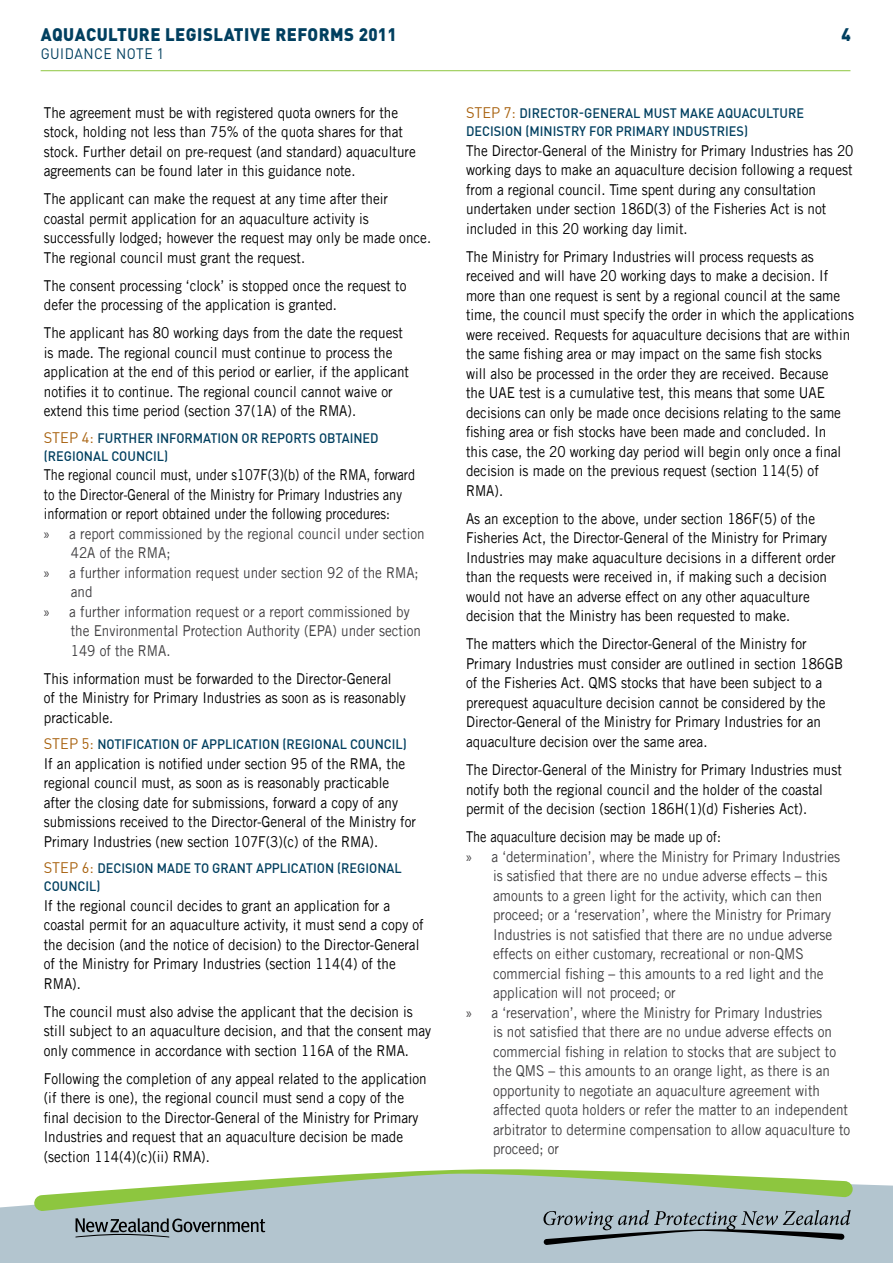
<style>
.page{position:relative;width:893px;height:1263px;background:#fff}
.page>*{position:absolute;margin:0;border:0;box-sizing:border-box;transform-origin:0 0}
._1_big_heading{font:900 18px "DINOT";letter-spacing:.03em;color:#003f5f;scale:.93 1}
._3_body_copy{font:15px/19.5px "Trade Gothic LT Std";color:#000;scale:.9 1}
.t1{font:15px/19.5px "Trade Gothic LT Std";color:#414042;scale:.9 1}
._3_body_copy_b4_bull{font:15px/19.5px "Trade Gothic LT Std";color:#000;scale:.85 1}
._1_big_heading-2{font:15px "DINOT";letter-spacing:.035em;color:#003f5f;scale:.93 1}
._4_Table_Heading{font:500 13.5px/18px "DIN";color:#003f5f;scale:.94 1}
.s1{font-weight:400;font-size:15px;color:#a7600c}
.s2{font-family:"Myriad Pro"}
</style>
<div class="page">
<hr style="left:41px;top:70px;width:809px;height:1px;background:#8dc63f">
<div style="left:0;top:1184px;width:893px;height:79px;background:#b3c5cf"></div>
<svg style="left:34px;top:1169px;width:819px;height:76px;background:#adc1b7"></svg>
<p class="_1_big_heading" style="left:41px;top:23px;width:384px">AQUACULTURE LEGISLATIVE REFORMS 2011</p>
<p class="_1_big_heading" style="left:841px;top:23px;width:12px">4</p>
<p class="_1_big_heading-2" style="left:41px;top:45px;width:134px">GUIDANCE NOTE 1</p>
<p class="_3_body_copy" style="left:44px;top:102px;width:415px">The agreement must be with registered quota owners for the stock, holding not less than 75% of the quota shares for that stock. Further detail on pre-request (and standard) aquaculture agreements can be found later in this guidance note.</p>
<p class="_3_body_copy" style="left:44px;top:189px;width:432px">The applicant can make the request at any time after their coastal permit application for an aquaculture activity is successfully lodged; however the request may only be made once.<br>The regional council must grant the request.</p>
<p class="_3_body_copy" style="left:44px;top:275px;width:404px">The consent processing ‘clock’ is stopped once the request to defer the processing of the application is granted.</p>
<p class="_3_body_copy" style="left:44px;top:323px;width:407px">The applicant has 80 working days from the date the request is made. The regional council must continue to process the application at the end of this period or earlier, if the applicant notifies it to continue. The regional council cannot waive or extend this time period (section 37(1A) of the RMA).</p>
<p class="_4_Table_Heading" style="left:44px;top:429px;width:358px"><span class="s1">STEP 4:</span> FURTHER INFORMATION OR REPORTS OBTAINED (REGIONAL COUNCIL)</p>
<p class="_3_body_copy_b4_bull" style="left:44px;top:465px;width:439px">The regional council must, under s107F(3)(b) of the RMA, forward to the Director-General of the Ministry for Primary Industries any information or report obtained under the following procedures:</p>
<p class="t1" style="left:71px;top:524px;width:395px;text-indent:-27px"><span class="s2">»</span> a report commissioned by the regional council under section<br>42A of the RMA;</p>
<p class="t1" style="left:71px;top:563px;width:388px;text-indent:-27px"><span class="s2">»</span> a further information request under section 92 of the RMA; and</p>
<p class="t1" style="left:71px;top:602px;width:391px;text-indent:-27px"><span class="s2">»</span> a further information request or a report commissioned by the Environmental Protection Authority (EPA) under section<br>149 of the RMA.</p>
<p class="_3_body_copy" style="left:44px;top:669px;width:404px">This information must be forwarded to the Director-General of the Ministry for Primary Industries as soon as is reasonably practicable.</p>
<p class="_4_Table_Heading" style="left:44px;top:735px;width:388px"><span class="s1">STEP 5:</span> NOTIFICATION OF APPLICATION (REGIONAL COUNCIL)</p>
<p class="_3_body_copy" style="left:44px;top:754px;width:415px">If an application is notified under section 95 of the RMA, the regional council must, as soon as is reasonably practicable after the closing date for submissions, forward a copy of any submissions received to the Director-General of the Ministry for Primary Industries (new section 107F(3)(c) of the RMA).</p>
<p class="_4_Table_Heading" style="left:44px;top:859px;width:382px"><span class="s1">STEP 6:</span> DECISION MADE TO GRANT APPLICATION (REGIONAL<br>COUNCIL)</p>
<p class="_3_body_copy" style="left:44px;top:896px;width:424px">If the regional council decides to grant an application for a coastal permit for an aquaculture activity, it must send a copy of the decision (and the notice of decision) to the Director-General of the Ministry for Primary Industries (section 114(4) of the RMA).</p>
<p class="_3_body_copy" style="left:44px;top:1002px;width:432px">The council must also advise the applicant that the decision is still subject to an aquaculture decision, and that the consent may only commence in accordance with section 116A of the RMA.</p>
<p class="_3_body_copy" style="left:44px;top:1069px;width:427px">Following the completion of any appeal related to the application (if there is one), the regional council must send a copy of the final decision to the Director-General of the Ministry for Primary Industries and request that an aquaculture decision be made (section 114(4)(c)(ii) RMA).</p>
<p class="_4_Table_Heading" style="left:466px;top:104px;width:361px"><span class="s1">STEP 7:</span> DIRECTOR-GENERAL MUST MAKE AQUACULTURE<br>DECISION (MINISTRY FOR PRIMARY INDUSTRIES)</p>
<p class="_3_body_copy" style="left:466px;top:141px;width:432px">The Director-General of the Ministry for Primary Industries has 20 working days to make an aquaculture decision following a request from a regional council. Time spent during any consultation undertaken under section 186D(3) of the Fisheries Act is not included in this 20 working day limit.</p>
<p class="_3_body_copy" style="left:466px;top:247px;width:433px">The Ministry for Primary Industries will process requests as received and will have 20 working days to make a decision. If more than one request is sent by a regional council at the same time, the council must specify the order in which the applications were received. Requests for aquaculture decisions that are within the same fishing area or may impact on the same fish stocks<br>will also be processed in the order they are received. Because<br>the UAE test is a cumulative test, this means that some UAE decisions can only be made once decisions relating to the same fishing area or fish stocks have been made and concluded. In<br>this case, the 20 working day period will begin only once a final decision is made on the previous request (section 114(5) of RMA).</p>
<p class="_3_body_copy" style="left:466px;top:509px;width:412px">As an exception to the above, under section 186F(5) of the Fisheries Act, the Director-General of the Ministry for Primary Industries may make aquaculture decisions in a different order than the requests were received in, if making such a decision would not have an adverse effect on any other aquaculture decision that the Ministry has been requested to make.</p>
<p class="_3_body_copy" style="left:466px;top:634px;width:421px">The matters which the Director-General of the Ministry for Primary Industries must consider are outlined in section 186GB of the Fisheries Act. QMS stocks that have been subject to a prerequest aquaculture decision cannot be considered by the Director-General of the Ministry for Primary Industries for an aquaculture decision over the same area.</p>
<p class="_3_body_copy" style="left:466px;top:760px;width:419px">The Director-General of the Ministry for Primary Industries must notify both the regional council and the holder of the coastal permit of the decision (section 186H(1)(d) Fisheries Act).</p>
<p class="_3_body_copy_b4_bull" style="left:466px;top:827px;width:301px">The aquaculture decision may be made up of:</p>
<p class="t1" style="left:493px;top:846px;width:387px;text-indent:-27px"><span class="s2">»</span> a ‘determination’, where the Ministry for Primary Industries is satisfied that there are no undue adverse effects – this amounts to a green light for the activity, which can then proceed; or a ‘reservation’, where the Ministry for Primary Industries is not satisfied that there are no undue adverse effects on either customary, recreational or non-QMS commercial fishing – this amounts to a red light and the application will not proceed; or</p>
<p class="t1" style="left:493px;top:1002px;width:399px;text-indent:-27px"><span class="s2">»</span> a ‘reservation’, where the Ministry for Primary Industries<br>is not satisfied that there are no undue adverse effects on commercial fishing in relation to stocks that are subject to the QMS – this amounts to an orange light, as there is an opportunity to negotiate an aquaculture agreement with affected quota holders or refer the matter to an independent arbitrator to determine compensation to allow aquaculture to proceed; or</p>
</div>
